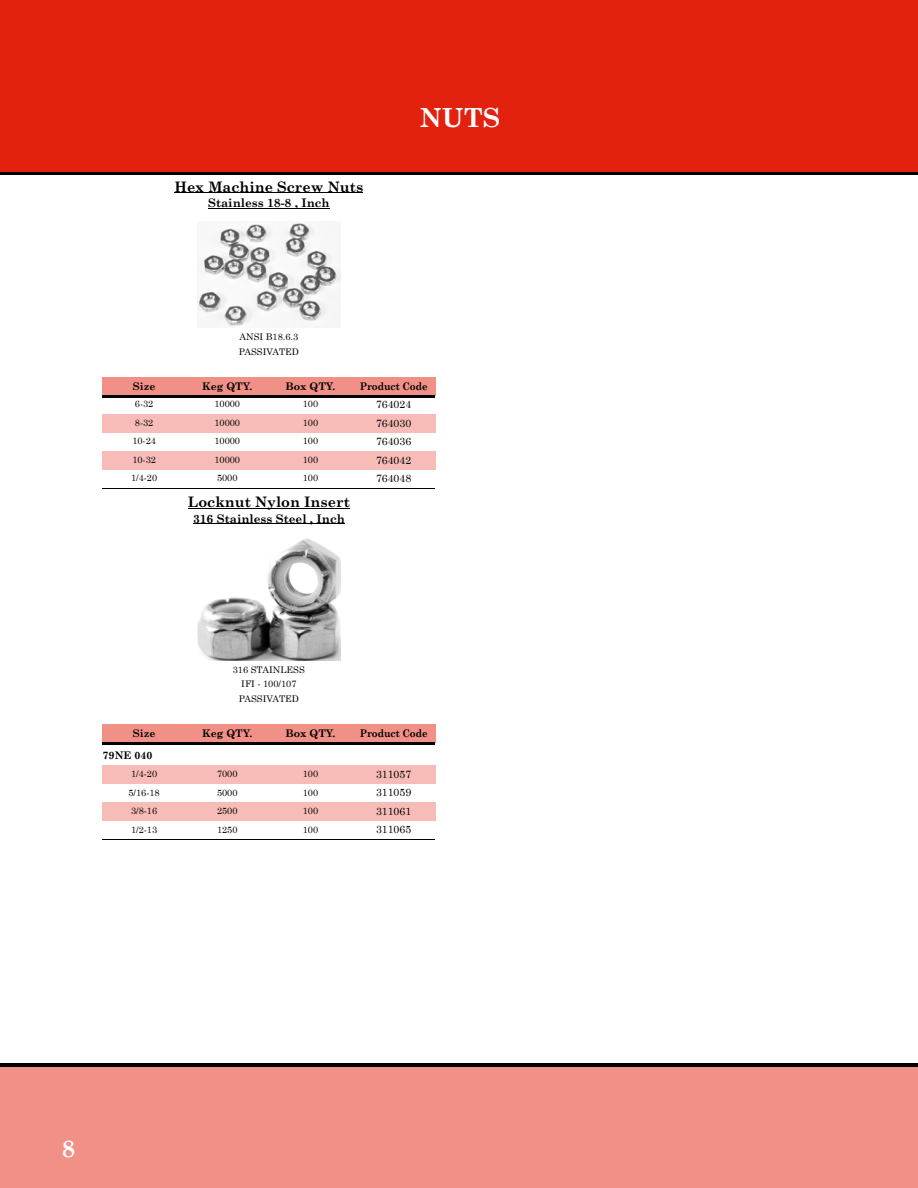
<style>
.page{position:relative;width:918px;height:1188px;background:#fff}
.page>*{position:absolute;margin:0;border:0;box-sizing:border-box;transform-origin:0 0}
.t1{font:700 26.4px "Century Schoolbook";color:#fff}
.t2{font:700 24px "Century Schoolbook";color:#fff}
.t3{font:700 14.55px "Century Schoolbook";color:#000}
.t4{font:700 11.85px "Century Schoolbook";color:#000}
.t5{font:10.5px "Century Schoolbook";color:#000}
.t6{font:700 10.5px "Century Schoolbook";color:#000}
.t7{font:700 10.5px "Century Schoolbook";color:#000;scale:.91 1}
.t8{font:9.15px/14.5px "Century Schoolbook";color:#000}
</style>
<div class="page">
<div style="left:0;top:1065px;width:918px;height:123px;background:#f19087"></div>
<hr style="left:0;top:1063px;width:918px;height:4px;background:#000">
<svg style="left:0;top:171px;width:918px;height:4px;background:#380803"></svg>
<hr style="left:174px;top:193px;width:189px;height:1px;background:#000">
<hr style="left:208px;top:208px;width:122px;height:1px;background:#000">
<hr style="left:188px;top:508px;width:162px;height:1px;background:#000">
<hr style="left:193px;top:523px;width:152px;height:1px;background:#000">
<div style="left:103px;top:378px;width:83px;height:18px;background:#f19087"></div>
<div style="left:186px;top:378px;width:83px;height:18px;background:#f19087"></div>
<div style="left:269px;top:378px;width:83px;height:18px;background:#f19087"></div>
<div style="left:352px;top:378px;width:83px;height:18px;background:#f19087"></div>
<div style="left:103px;top:414px;width:83px;height:19px;background:#f7bcb7"></div>
<div style="left:186px;top:414px;width:83px;height:19px;background:#f7bcb7"></div>
<div style="left:269px;top:414px;width:83px;height:19px;background:#f7bcb7"></div>
<div style="left:352px;top:414px;width:83px;height:19px;background:#f7bcb7"></div>
<div style="left:103px;top:451px;width:83px;height:19px;background:#f7bcb7"></div>
<div style="left:186px;top:451px;width:83px;height:19px;background:#f7bcb7"></div>
<div style="left:269px;top:451px;width:83px;height:19px;background:#f7bcb7"></div>
<div style="left:352px;top:451px;width:83px;height:19px;background:#f7bcb7"></div>
<div style="left:103px;top:725px;width:83px;height:18px;background:#f19087"></div>
<div style="left:186px;top:725px;width:83px;height:18px;background:#f19087"></div>
<div style="left:269px;top:725px;width:83px;height:18px;background:#f19087"></div>
<div style="left:352px;top:725px;width:83px;height:18px;background:#f19087"></div>
<div style="left:103px;top:766px;width:83px;height:18px;background:#f7bcb7"></div>
<div style="left:186px;top:766px;width:83px;height:18px;background:#f7bcb7"></div>
<div style="left:269px;top:766px;width:83px;height:18px;background:#f7bcb7"></div>
<div style="left:352px;top:766px;width:83px;height:18px;background:#f7bcb7"></div>
<div style="left:103px;top:803px;width:83px;height:18px;background:#f7bcb7"></div>
<div style="left:186px;top:803px;width:83px;height:18px;background:#f7bcb7"></div>
<div style="left:269px;top:803px;width:83px;height:18px;background:#f7bcb7"></div>
<div style="left:352px;top:803px;width:83px;height:18px;background:#f7bcb7"></div>
<hr style="left:103px;top:395px;width:332px;height:2px;background:#000">
<hr style="left:103px;top:488px;width:332px;height:1px;background:#000">
<hr style="left:103px;top:742px;width:332px;height:3px;background:#000">
<hr style="left:103px;top:839px;width:332px;height:1px;background:#000">
<img style="left:198px;top:223px;width:142px;height:103px">
<img style="left:198px;top:538px;width:142px;height:123px">
<div style="left:0;top:0;width:918px;height:171px;background:#e3210f"></div>
<h3 class="t3" style="left:174px;top:178px;width:190px">Hex Machine Screw Nuts</h3>
<p class="t4" style="left:208px;top:196px;width:123px">Stainless 18-8 , Inch</p>
<p class="t8" style="left:239px;top:329px;width:62px">ANSI B18.6.3<br>PASSIVATED</p>
<h1 class="t1" style="left:420px;top:102px;width:82px">NUTS</h1>
<p class="t6" style="left:133px;top:380px;width:24px">Size</p>
<p class="t6" style="left:202px;top:380px;width:51px">Keg QTY.</p>
<p class="t6" style="left:285px;top:380px;width:51px">Box QTY.</p>
<p class="t7" style="left:360px;top:380px;width:76px">Product Code</p>
<p class="t8" style="left:135px;top:397px;width:20px">6-32</p>
<p class="t8" style="left:214px;top:397px;width:27px">10000</p>
<p class="t8" style="left:303px;top:397px;width:17px">100</p>
<p class="t5" style="left:376px;top:398px;width:37px">764024</p>
<p class="t8" style="left:135px;top:415px;width:20px">8-32</p>
<p class="t8" style="left:214px;top:415px;width:27px">10000</p>
<p class="t8" style="left:303px;top:415px;width:17px">100</p>
<p class="t5" style="left:376px;top:416px;width:37px">764030</p>
<p class="t8" style="left:132px;top:434px;width:25px">10-24</p>
<p class="t8" style="left:214px;top:434px;width:27px">10000</p>
<p class="t8" style="left:303px;top:434px;width:17px">100</p>
<p class="t5" style="left:376px;top:435px;width:37px">764036</p>
<p class="t8" style="left:132px;top:452px;width:25px">10-32</p>
<p class="t8" style="left:214px;top:452px;width:27px">10000</p>
<p class="t8" style="left:303px;top:452px;width:17px">100</p>
<p class="t5" style="left:376px;top:453px;width:37px">764042</p>
<p class="t8" style="left:131px;top:471px;width:28px">1/4-20</p>
<p class="t8" style="left:217px;top:471px;width:22px">5000</p>
<p class="t8" style="left:303px;top:471px;width:17px">100</p>
<p class="t5" style="left:376px;top:472px;width:37px">764048</p>
<h3 class="t3" style="left:188px;top:493px;width:163px">Locknut Nylon Insert</h3>
<p class="t4" style="left:193px;top:511px;width:153px">316 Stainless Steel , Inch</p>
<p class="t8" style="left:233px;top:662px;width:74px;text-align:center">316 STAINLESS<br>IFI - 100/107<br>PASSIVATED</p>
<p class="t6" style="left:133px;top:727px;width:24px">Size</p>
<p class="t6" style="left:202px;top:727px;width:51px">Keg QTY.</p>
<p class="t6" style="left:285px;top:727px;width:51px">Box QTY.</p>
<p class="t7" style="left:360px;top:727px;width:76px">Product Code</p>
<p class="t6" style="left:103px;top:749px;width:52px">79NE 040</p>
<p class="t8" style="left:131px;top:766px;width:28px">1/4-20</p>
<p class="t8" style="left:217px;top:766px;width:22px">7000</p>
<p class="t8" style="left:303px;top:766px;width:17px">100</p>
<p class="t5" style="left:376px;top:768px;width:37px">311057</p>
<p class="t8" style="left:129px;top:785px;width:33px">5/16-18</p>
<p class="t8" style="left:217px;top:785px;width:22px">5000</p>
<p class="t8" style="left:303px;top:785px;width:17px">100</p>
<p class="t5" style="left:376px;top:786px;width:37px">311059</p>
<p class="t8" style="left:131px;top:803px;width:28px">3/8-16</p>
<p class="t8" style="left:217px;top:803px;width:22px">2500</p>
<p class="t8" style="left:303px;top:803px;width:17px">100</p>
<p class="t5" style="left:376px;top:805px;width:37px">311061</p>
<p class="t8" style="left:131px;top:822px;width:28px">1/2-13</p>
<p class="t8" style="left:217px;top:822px;width:22px">1250</p>
<p class="t8" style="left:303px;top:822px;width:17px">100</p>
<p class="t5" style="left:376px;top:823px;width:37px">311065</p>
<h2 class="t2" style="left:62px;top:1134px;width:15px">8</h2>
</div>
